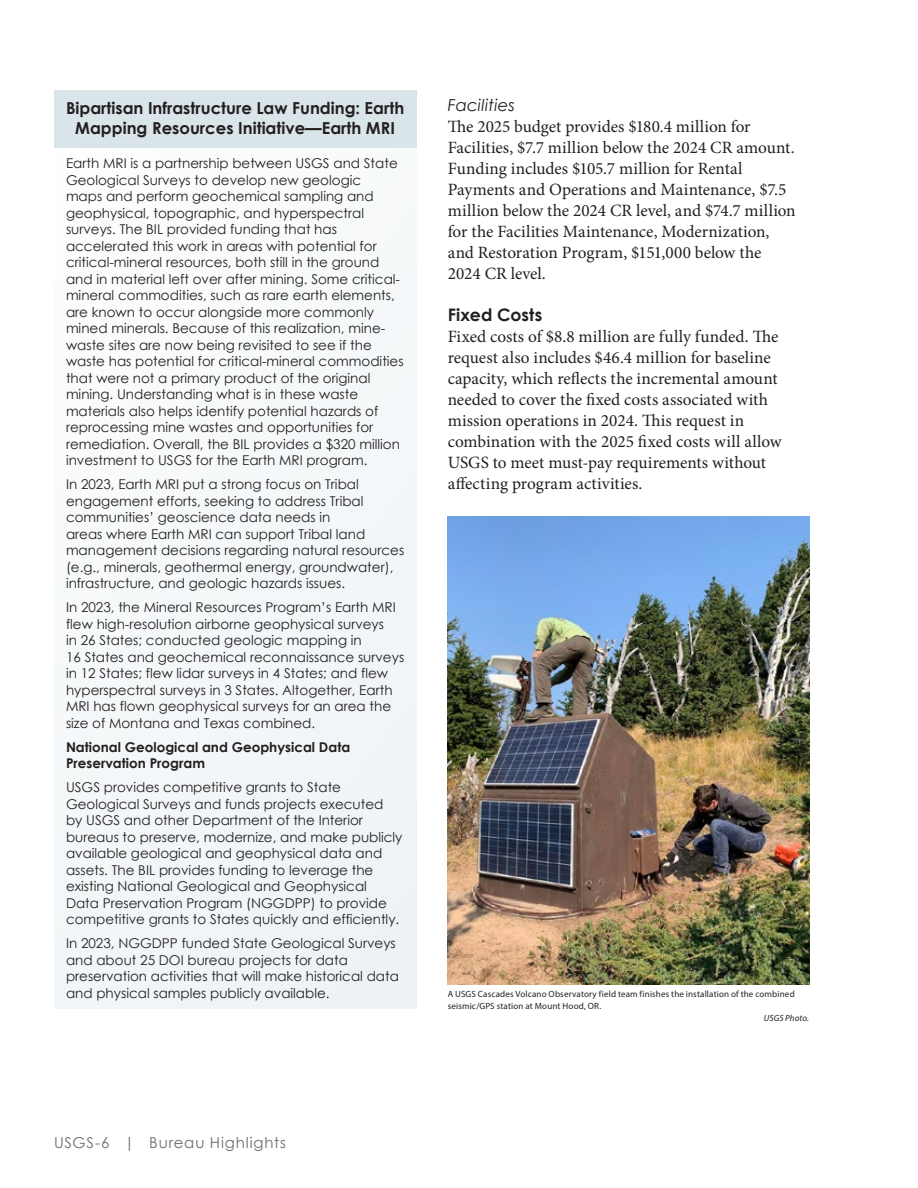
<style>
.page{position:relative;width:918px;height:1188px;background:#fff}
.page>*{position:absolute;margin:0;border:0;box-sizing:border-box;transform-origin:0 0}
.t1{font:17.25px/21px "Minion Pro";color:#231f20}
.t2{font:700 17.25px "Century Gothic";letter-spacing:.005em;color:#231f20}
.t3{font:700 16.5px/19.5px "Century Gothic";color:#231f20;text-align:center}
.t4{font:italic 16.5px "Century Gothic";letter-spacing:.005em;color:#231f20}
.t5{font:15px "Century Gothic";letter-spacing:.055em;color:#6c6d70}
.t6{font:13.5px/16.5px "Century Gothic";color:#231f20}
.t7{font:700 13.5px/16.5px "Century Gothic";color:#231f20}
.t8{font:9px/12px "Myriad Pro";letter-spacing:.02em;color:#231f20}
.t9{font:italic 9px "Myriad Pro";letter-spacing:.005em;color:#231f20}
</style>
<div class="page">
<div style="left:54px;top:90px;width:362px;height:918px;background:#f5f8f9"></div>
<div style="left:54px;top:90px;width:362px;height:58px;background:#dae5ea"></div>
<img style="left:448px;top:516px;width:362px;height:468px">
<h3 class="t3" style="left:66px;top:98px;width:340px">Bipartisan Infrastructure Law Funding: Earth<br>Mapping Resources Initiative—Earth MRI</h3>
<p class="t6" style="left:66px;top:155px;width:339px">Earth MRI is a partnership between USGS and State Geological Surveys to develop new geologic<br>maps and perform geochemical sampling and geophysical, topographic, and hyperspectral surveys. The BIL provided funding that has accelerated this work in areas with potential for critical-mineral resources, both still in the ground and in material left over after mining. Some critical&shy;mineral commodities, such as rare earth elements, are known to occur alongside more commonly mined minerals. Because of this realization, mine&shy;waste sites are now being revisited to see if the waste has potential for critical-mineral commodities that were not a primary product of the original mining. Understanding what is in these waste materials also helps identify potential hazards of reprocessing mine wastes and opportunities for remediation. Overall, the BIL provides a $320 million investment to USGS for the Earth MRI program.</p>
<p class="t6" style="left:66px;top:476px;width:340px">In 2023, Earth MRI put a strong focus on Tribal engagement efforts, seeking to address Tribal communities’ geoscience data needs in<br>areas where Earth MRI can support Tribal land management decisions regarding natural resources (e.g., minerals, geothermal energy, groundwater), infrastructure, and geologic hazards issues.</p>
<p class="t6" style="left:66px;top:599px;width:340px">In 2023, the Mineral Resources Program’s Earth MRI flew high-resolution airborne geophysical surveys<br>in 26 States; conducted geologic mapping in<br>16 States and geochemical reconnaissance surveys in 12 States; flew lidar surveys in 4 States; and flew hyperspectral surveys in 3 States. Altogether, Earth MRI has flown geophysical surveys for an area the size of Montana and Texas combined.</p>
<h4 class="t7" style="left:66px;top:738px;width:286px">National Geological and Geophysical Data<br>Preservation Program</h4>
<p class="t6" style="left:66px;top:779px;width:338px">USGS provides competitive grants to State Geological Surveys and funds projects executed by USGS and other Department of the Interior bureaus to preserve, modernize, and make publicly available geological and geophysical data and assets. The BIL provides funding to leverage the existing National Geological and Geophysical Data Preservation Program (NGGDPP) to provide competitive grants to States quickly and efficiently.</p>
<p class="t6" style="left:66px;top:935px;width:334px">In 2023, NGGDPP funded State Geological Surveys and about 25 DOI bureau projects for data preservation activities that will make historical data and physical samples publicly available.</p>
<h3 class="t4" style="left:448px;top:94px;width:69px">Facilities</h3>
<p class="t1" style="left:448px;top:116px;width:349px">The 2025 budget provides $180.4 million for Facilities, $7.7 million below the 2024 CR amount.<br>Funding includes $105.7 million for Rental Payments and Operations and Maintenance, $7.5 million below the 2024 CR level, and $74.7 million for the Facilities Maintenance, Modernization, and Restoration Program, $151,000 below the 2024 CR level.</p>
<h2 class="t2" style="left:448px;top:302px;width:96px">Fixed Costs</h2>
<p class="t1" style="left:448px;top:326px;width:335px">Fixed costs of $8.8 million are fully funded. The request also includes $46.4 million for baseline capacity, which reflects the incremental amount needed to cover the fixed costs associated with mission operations in 2024. This request in combination with the 2025 fixed costs will allow USGS to meet must-pay requirements without affecting program activities.</p>
<p class="t8" style="left:448px;top:988px;width:349px">A USGS Cascades Volcano Observatory field team finishes the installation of the combined seismic/GPS station at Mount Hood, OR.</p>
<p class="t9" style="left:764px;top:1012px;width:47px">USGS Photo.</p>
<p class="t5" style="left:54px;top:1132px;width:233px">USGS-6 | Bureau Highlights</p>
</div>
